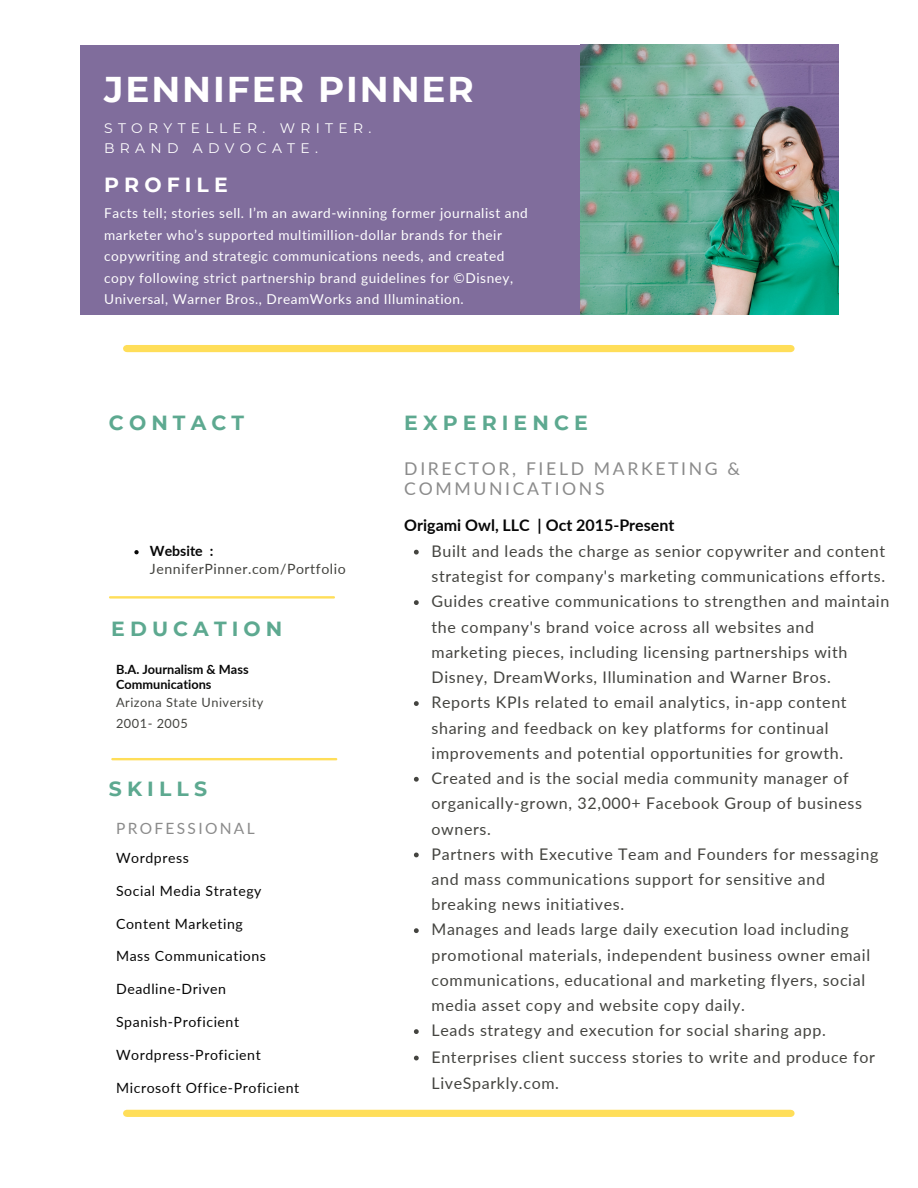
<style>
.page{position:relative;width:918px;height:1188px;background:#fff}
.page>*{position:absolute;margin:0;border:0;box-sizing:border-box;transform-origin:0 0}
.t1{font:700 35.85px "Montserrat";letter-spacing:.055em;color:#fff}
.t2{font:700 20.4px "Montserrat";letter-spacing:.25em;color:#5da990}
.t3{font:700 20.4px "Montserrat";letter-spacing:.25em;color:#fff}
.t4{font:17.55px/20.4px "Lato";letter-spacing:.15em;color:#8b8b8b}
.t5{font:16.05px/25.2px "Lato";letter-spacing:.04em;color:#444440}
.t6{font:700 16.05px "Lato";color:#070707}
.t7{font:15.45px "Lato";letter-spacing:.15em;color:#8b8b8b}
.t8{font:14.1px "Lato";letter-spacing:.04em;color:#070707}
.t9{font:14.1px "Lato";letter-spacing:.04em;color:#444440}
.t10{font:700 14.1px "Lato";color:#070707}
.t11{font:13.8px/19px "Montserrat";letter-spacing:.385em;color:#fff}
.t12{font:13.65px/21.5px "Lato";letter-spacing:.04em;color:#fff}
.t13{font:700 12.75px/15.3px "Lato";color:#070707}
.t14{font:12.75px "Lato";letter-spacing:.04em;color:#444440}
</style>
<div class="page">
<div style="left:80px;top:45px;width:522px;height:270px;background:#806d9c"></div>
<img style="left:581px;top:45px;width:258px;height:270px">
<hr style="left:110px;top:596px;width:224px;height:3px;background:#ffde59">
<hr style="left:112px;top:758px;width:224px;height:2px;background:#ffde59">
<div style="left:127px;top:345px;width:664px;height:7px;background:#ffde59"></div>
<div style="left:127px;top:1110px;width:664px;height:7px;background:#ffde59"></div>
<svg style="left:414px;top:550px;width:5px;height:5px"></svg>
<svg style="left:414px;top:600px;width:5px;height:5px"></svg>
<svg style="left:414px;top:701px;width:5px;height:5px"></svg>
<svg style="left:414px;top:777px;width:5px;height:5px"></svg>
<svg style="left:414px;top:853px;width:5px;height:4px"></svg>
<svg style="left:414px;top:928px;width:5px;height:5px"></svg>
<svg style="left:414px;top:1029px;width:5px;height:5px"></svg>
<svg style="left:414px;top:1056px;width:5px;height:4px"></svg>
<svg style="left:134px;top:550px;width:5px;height:4px"></svg>
<p class="t1" style="left:104px;top:68px;width:371px">JENNIFER PINNER</p>
<p class="t11" style="left:104px;top:119px;width:269px">STORYTELLER. WRITER.<br>BRAND ADVOCATE.</p>
<p class="t3" style="left:104px;top:172px;width:125px">PROFILE</p>
<p class="t12" style="left:104px;top:202px;width:425px">Facts tell; stories sell. I’m an award-winning former journalist and marketer who’s supported multimillion-dollar brands for their copywriting and strategic communications needs, and created copy following strict partnership brand guidelines for ©Disney, Universal, Warner Bros., DreamWorks and Illumination.</p>
<p class="t2" style="left:109px;top:410px;width:137px">CONTACT</p>
<p class="t10" style="left:150px;top:543px;width:65px">Website :</p>
<p class="t9" style="left:150px;top:560px;width:197px">JenniferPinner.com/Portfolio</p>
<p class="t2" style="left:111px;top:617px;width:173px">EDUCATION</p>
<p class="t13" style="left:116px;top:661px;width:134px">B.A. Journalism &amp; Mass<br>Communications</p>
<p class="t14" style="left:116px;top:694px;width:149px">Arizona State University</p>
<p class="t14" style="left:116px;top:715px;width:73px">2001- 2005</p>
<p class="t2" style="left:109px;top:776px;width:100px">SKILLS</p>
<p class="t7" style="left:116px;top:819px;width:140px">PROFESSIONAL</p>
<p class="t8" style="left:116px;top:849px;width:74px">Wordpress</p>
<p class="t8" style="left:116px;top:882px;width:147px">Social Media Strategy</p>
<p class="t8" style="left:116px;top:915px;width:128px">Content Marketing</p>
<p class="t8" style="left:116px;top:947px;width:152px">Mass Communications</p>
<p class="t8" style="left:116px;top:980px;width:112px">Deadline-Driven</p>
<p class="t8" style="left:116px;top:1013px;width:125px">Spanish-Proficient</p>
<p class="t8" style="left:116px;top:1046px;width:146px">Wordpress-Proficient</p>
<p class="t8" style="left:116px;top:1079px;width:185px">Microsoft Office-Proficient</p>
<p class="t2" style="left:404px;top:410px;width:185px">EXPERIENCE</p>
<p class="t4" style="left:404px;top:458px;width:337px">DIRECTOR, FIELD MARKETING &amp;<br>COMMUNICATIONS</p>
<p class="t6" style="left:404px;top:516px;width:272px">Origami Owl, LLC | Oct 2015-Present</p>
<p class="t5" style="left:432px;top:538px;width:455px">Built and leads the charge as senior copywriter and content strategist for company's marketing communications efforts.</p>
<p class="t5" style="left:432px;top:589px;width:459px">Guides creative communications to strengthen and maintain the company's brand voice across all websites and marketing pieces, including licensing partnerships with Disney, DreamWorks, Illumination and Warner Bros.</p>
<p class="t5" style="left:432px;top:690px;width:417px">Reports KPIs related to email analytics, in-app content sharing and feedback on key platforms for continual improvements and potential opportunities for growth.</p>
<p class="t5" style="left:432px;top:765px;width:432px">Created and is the social media community manager of organically-grown, 32,000+ Facebook Group of business owners.</p>
<p class="t5" style="left:432px;top:841px;width:448px">Partners with Executive Team and Founders for messaging and mass communications support for sensitive and breaking news initiatives.</p>
<p class="t5" style="left:432px;top:917px;width:440px">Manages and leads large daily execution load including promotional materials, independent business owner email communications, educational and marketing flyers, social media asset copy and website copy daily.</p>
<p class="t5" style="left:432px;top:1018px;width:396px">Leads strategy and execution for social sharing app.</p>
<p class="t5" style="left:432px;top:1043px;width:445px;line-height:26.4px">Enterprises client success stories to write and produce for<br>LiveSparkly.com.</p>
</div>
